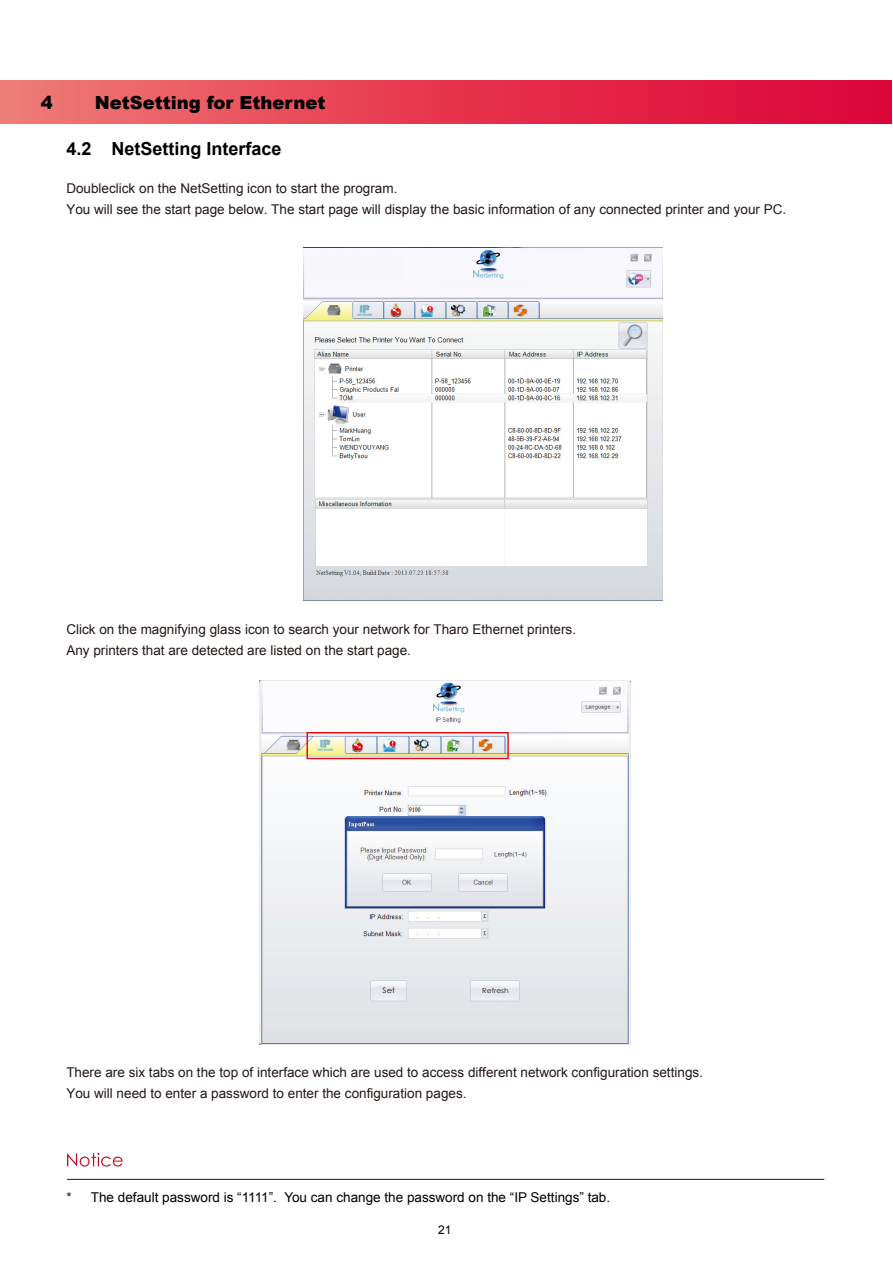
<style>
.page{position:relative;width:893px;height:1263px;background:#fff}
.page>*{position:absolute;margin:0;border:0;box-sizing:border-box;transform-origin:0 0}
.t1{font:900 18px "Arial";color:#000}
.t2{font:700 18px "Arial";color:#000}
.t3{font:13.5px/21px "Arial";color:#231916}
.t4{font:13.5px "Arial";color:#000}
.t5{font:12px "Arial";color:#000}
.t6{font:7.65px "Century Gothic";color:#231916;scale:1.09 1}
.t7{font:6.9px "Century Gothic";color:#231916;scale:1.11 1}
.s1{color:#231916}
.s2{color:#fff}
</style>
<div class="page">
<div style="left:0;top:81px;width:891px;height:42px;background:linear-gradient(to right,#ef7771,#dc0033)"></div>
<img style="left:259px;top:680px;width:371px;height:364px">
<svg style="left:67px;top:1153px;width:56px;height:14px"></svg>
<hr style="left:67px;top:1179px;width:757px;height:1px;background:#231916">
<img style="left:304px;top:247px;width:358px;height:354px">
<div style="left:439px;top:280px;width:89px;height:10px;background:#f7f7fb"></div>
<div style="left:309px;top:252px;width:94px;height:30px;background:#f7f7fb"></div>
<div style="left:376px;top:986px;width:19px;height:7px;background:#e7e7ee"></div>
<div style="left:484px;top:986px;width:21px;height:10px;background:#e7e7ee"></div>
<h1 class="t1" style="left:41px;top:96px;width:14px">4</h1>
<h1 class="t1" style="left:95px;top:96px;width:232px">NetSetting for Ethernet</h1>
<h1 class="t2" style="left:66px;top:142px;width:217px">4.2 NetSetting Interface</h1>
<p class="t3" style="left:66px;top:179px;width:721px">Doubleclick on the NetSetting icon to start the program.<br>You will see the start page below. The start page will display the basic information of any connected printer and your PC.</p>
<p class="t3" style="left:66px;top:620px;width:511px">Click on the magnifying glass icon to search your network for Tharo Ethernet printers.<br>Any printers that are detected are listed on the start page.</p>
<p class="t6" style="left:382px;top:986px;width:13px">Set</p>
<p class="t7" style="left:482px;top:987px;width:26px">Refresh</p>
<p class="t3" style="left:66px;top:1063px;width:638px">There are six tabs on the top of interface which are used to access different network configuration settings.<br>You will need to enter a password to enter the configuration pages.</p>
<p class="t4" style="left:66px;top:1192px;width:545px"><span class="s1">*</span><span class="s2">***</span> The default password is “1111”. You can change the password on the “IP Settings” tab.</p>
<p class="t5" style="left:438px;top:1225px;width:15px">21</p>
</div>
